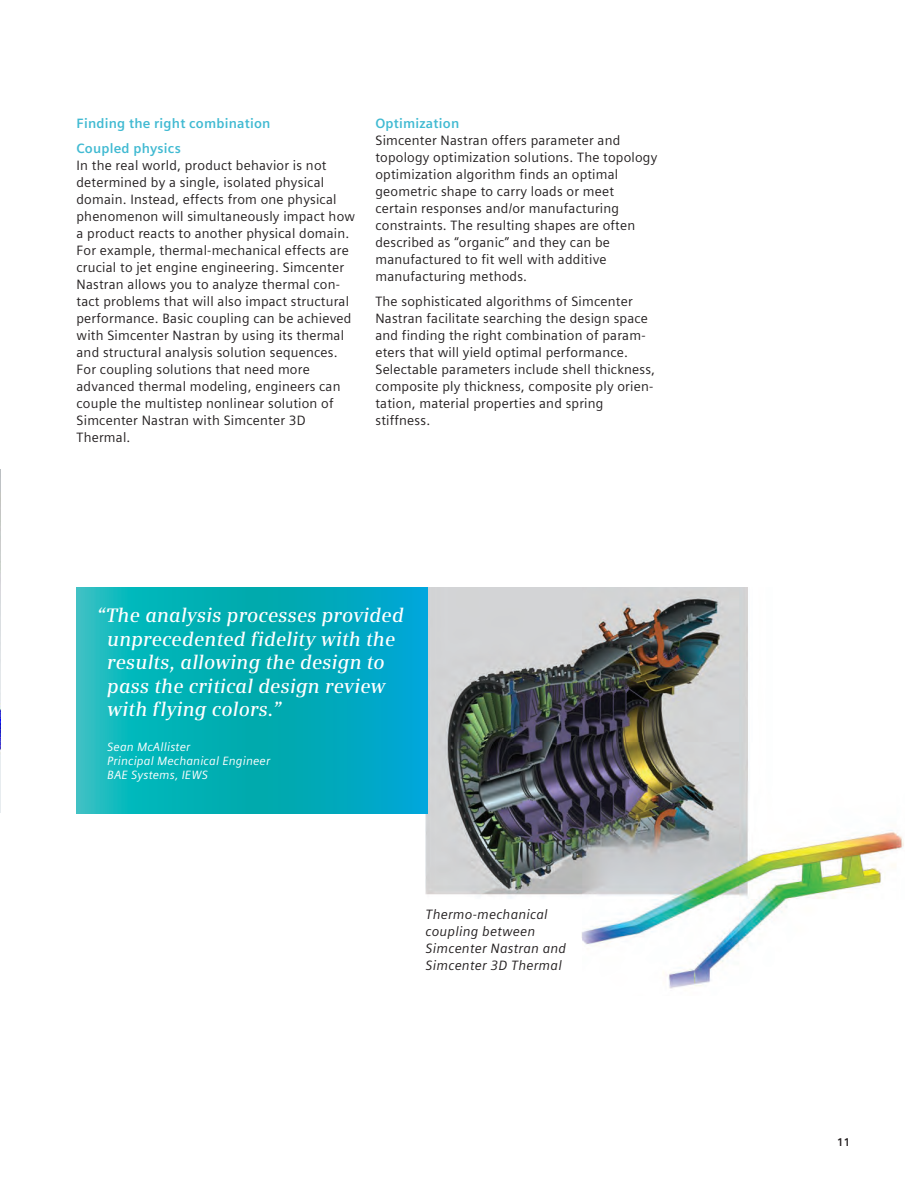
<style>
.page{position:relative;width:918px;height:1188px;background:#fff}
.page>*{position:absolute;margin:0;border:0;box-sizing:border-box;transform-origin:0 0}
.t1{font:italic 600 19.5px/23.4px "Siemens Serif";letter-spacing:.01em;color:#fff}
.t2{font:13.5px/17px "Siemens Sans Global";letter-spacing:.015em;color:#231f20}
.t3{font:italic 13.5px/17px "Siemens Sans Global";letter-spacing:.015em;color:#231f20}
.t4{font:700 13.5px/25.5px "Siemens Sans Global";letter-spacing:.015em;color:#41bad2}
.t5{font:italic 12px/14.4px "Siemens Sans Global";letter-spacing:.01em;color:#fff}
.t6{font:700 11.25px "Siemens Sans Global";color:#231f20}
</style>
<div class="page">
<img style="left:426px;top:587px;width:478px;height:402px">
<svg style="left:77px;top:587px;width:351px;height:226px;background:#05aebc"></svg>
<img style="left:0;top:469px;width:1px;height:343px">
<p class="t4" style="left:77px;top:110px;width:195px">Finding the right combination<br>Coupled physics</p>
<p class="t2" style="left:77px;top:157px;width:280px">In the real world, product behavior is not determined by a single, isolated physical domain. Instead, effects from one physical phenomenon will simultaneously impact how a product reacts to another physical domain.<br>For example, thermal-mechanical effects are crucial to jet engine engineering. Simcenter Nastran allows you to analyze thermal con&shy;tact problems that will also impact structural performance. Basic coupling can be achieved with Simcenter Nastran by using its thermal and structural analysis solution sequences.<br>For coupling solutions that need more advanced thermal modeling, engineers can couple the multistep nonlinear solution of Simcenter Nastran with Simcenter 3D Thermal.</p>
<p class="t4" style="left:375px;top:110px;width:85px">Optimization</p>
<p class="t2" style="left:375px;top:132px;width:283px">Simcenter Nastran offers parameter and topology optimization solutions. The topology optimization algorithm finds an optimal geometric shape to carry loads or meet certain responses and/or manufacturing constraints. The resulting shapes are often described as “organic” and they can be manufactured to fit well with additive manufacturing methods.</p>
<p class="t2" style="left:375px;top:293px;width:281px">The sophisticated algorithms of Simcenter Nastran facilitate searching the design space and finding the right combination of param&shy;eters that will yield optimal performance.<br>Selectable parameters include shell thickness, composite ply thickness, composite ply orien&shy;tation, material properties and spring stiffness.</p>
<h1 class="t1" style="left:107px;top:604px;width:298px;text-indent:-10px">“The analysis processes provided unprecedented fidelity with the results, allowing the design to pass the critical design review with flying colors.”</h1>
<p class="t5" style="left:107px;top:739px;width:164px">Sean McAllister<br>Principal Mechanical Engineer<br>BAE Systems, IEWS</p>
<p class="t3" style="left:426px;top:906px;width:142px">Thermo-mechanical coupling between<br>Simcenter Nastran and<br>Simcenter 3D Thermal</p>
<p class="t6" style="left:837px;top:1134px;width:15px">11</p>
</div>
